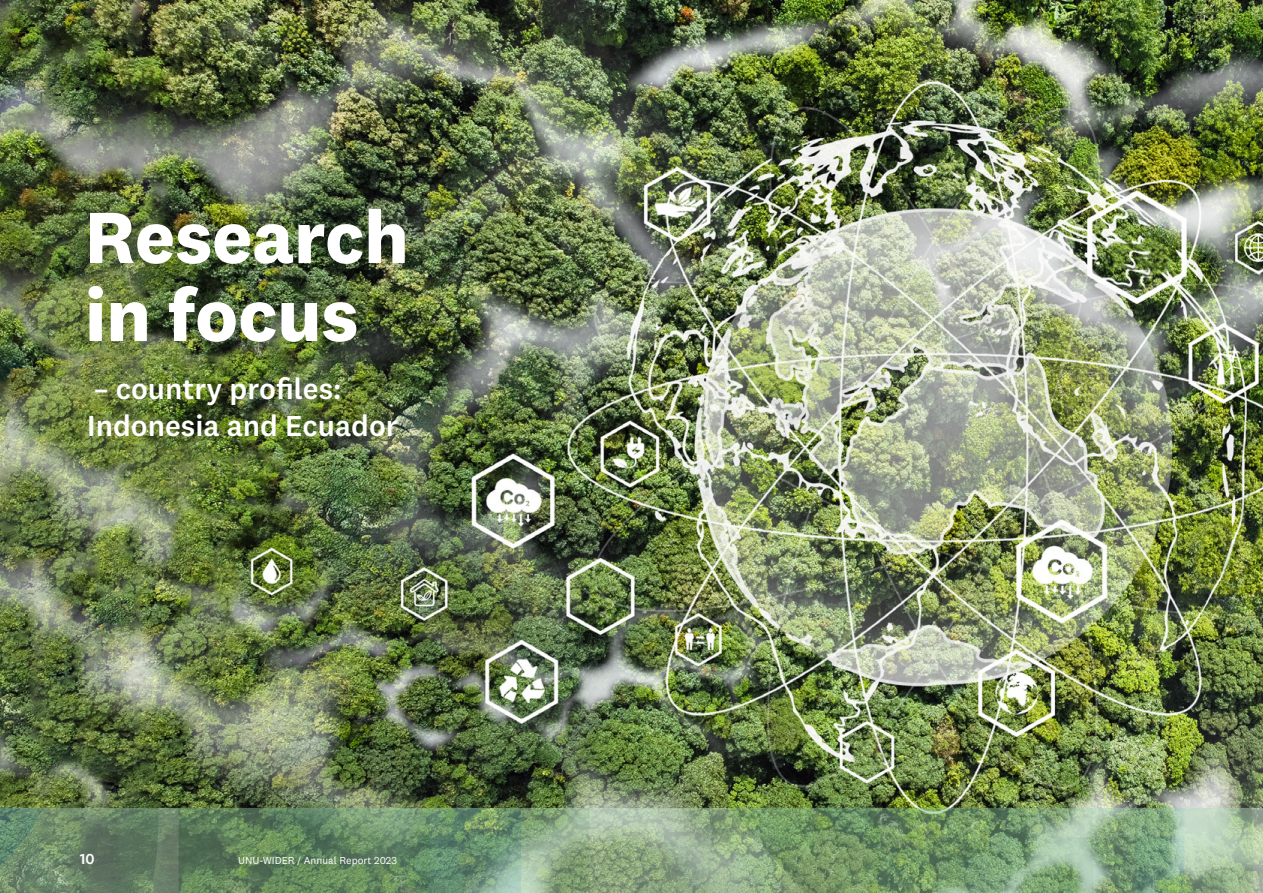
<style>
.page{position:relative;width:1263px;height:893px;background:#fff}
.page>*{position:absolute;margin:0;border:0;box-sizing:border-box;transform-origin:0 0}
.t1{font:700 75px/78px "National 2";color:#fff}
.t2{font:500 30px/37.5px "National 2";color:#fff}
.t3{font:500 15px "National 2";color:#fff}
.t4{font:10.5px "National 2";color:#fff}
</style>
<div class="page">
<img style="left:0;top:0;width:1263px;height:808px">
<svg style="left:189px;top:808px;width:149px;height:85px;background:#5f815b"></svg>
<svg style="left:0;top:808px;width:189px;height:85px;background:#678266"></svg>
<svg style="left:338px;top:808px;width:915px;height:85px;background:#83a37d"></svg>
<h1 class="t1" style="left:85px;top:197px;width:325px">Research in focus</h1>
<p class="t2" style="left:87px;top:369px;width:312px">– country profiles:<br>Indonesia and Ecuador</p>
<p class="t3" style="left:80px;top:850px;width:16px">10</p>
<p class="t4" style="left:238px;top:854px;width:160px">UNU-WIDER / Annual Report 2023</p>
</div>
